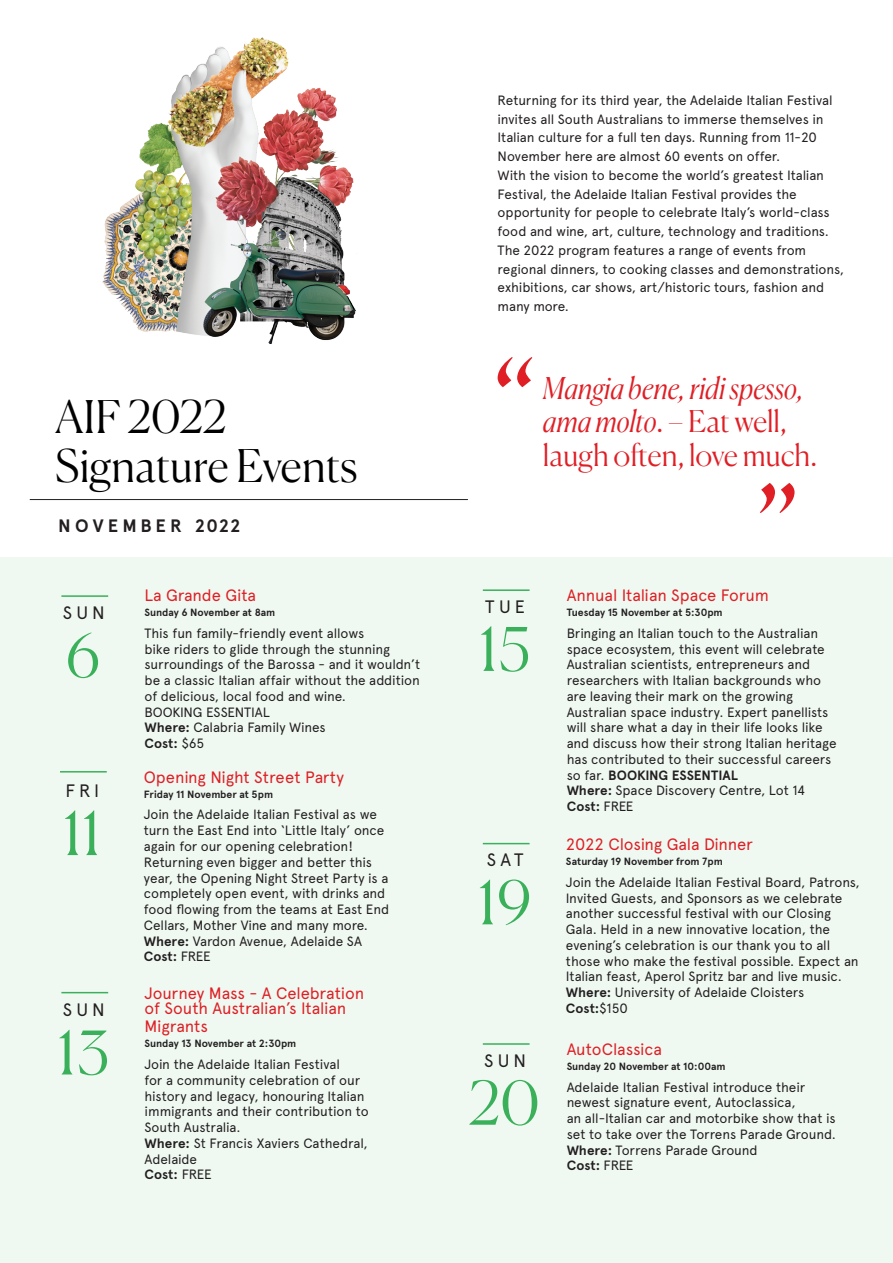
<style>
.page{position:relative;width:893px;height:1263px;background:#fff}
.page>*{position:absolute;margin:0;border:0;box-sizing:border-box;transform-origin:0 0}
.t1{font:300 60px "Canela";letter-spacing:.005em;color:#3ab05a}
.t2{font:300 45px/48.4px "Canela";color:#000}
.t3{font:italic 300 30px/33.5px "Canela";color:#df1f25}
.t4{font:18px "Apercu";letter-spacing:.22em;color:#231f20}
.t5{font:700 18px "Apercu";letter-spacing:.225em;color:#231f20}
.t6{font:16.5px/15px "Apercu";letter-spacing:-.01em;color:#df1f25}
.t7{font:13.5px/15.8px "Apercu";letter-spacing:-.01em;color:#231f20}
.t8{font:700 10.5px "Apercu";letter-spacing:-.005em;color:#231f20}
.s1{font-weight:700}
.s2{font-style:normal}
</style>
<div class="page">
<div style="left:0;top:557px;width:893px;height:706px;background:#eff9f2"></div>
<hr style="left:30px;top:499px;width:438px;height:1px;background:#231f20">
<img style="left:102px;top:37px;width:254px;height:307px">
<hr style="left:61px;top:595px;width:47px;height:2px;background:#3ab05a">
<hr style="left:483px;top:1043px;width:47px;height:2px;background:#3ab05a">
<hr style="left:483px;top:589px;width:47px;height:2px;background:#3ab05a">
<hr style="left:483px;top:843px;width:47px;height:1px;background:#3ab05a">
<hr style="left:61px;top:992px;width:47px;height:1px;background:#3ab05a">
<hr style="left:60px;top:771px;width:47px;height:1px;background:#3ab05a">
<svg style="left:498px;top:357px;width:34px;height:30px"></svg>
<svg style="left:760px;top:483px;width:34px;height:30px"></svg>
<h2 class="t2" style="left:55px;top:389px;width:304px">AIF 2022<br>Signature Events</h2>
<h3 class="t5" style="left:58px;top:515px;width:184px">NOVEMBER 2022</h3>
<h3 class="t4" style="left:63px;top:602px;width:43px">SUN</h3>
<h1 class="t1" style="left:66px;top:608px;width:36px">6</h1>
<h3 class="t4" style="left:65px;top:780px;width:35px">FRI</h3>
<h1 class="t1" style="left:62px;top:786px;width:40px">11</h1>
<h3 class="t4" style="left:63px;top:999px;width:43px">SUN</h3>
<h1 class="t1" style="left:57px;top:1005px;width:54px">13</h1>
<p class="t6" style="left:145px;top:588px;width:113px">La Grande Gita</p>
<p class="t8" style="left:145px;top:606px;width:132px">Sunday 6 November at 8am</p>
<p class="t7" style="left:145px;top:625px;width:277px">This fun family-friendly event allows<br>bike riders to glide through the stunning surroundings of the Barossa - and it wouldn’t be a classic Italian affair without the addition of delicious, local food and wine.<br>BOOKING ESSENTIAL<br><span class="s1">Where:</span> Calabria Family Wines<br><span class="s1">Cost:</span> $65</p>
<p class="t6" style="left:144px;top:769px;width:202px">Opening Night Street Party</p>
<p class="t8" style="left:144px;top:788px;width:131px">Friday 11 November at 5pm</p>
<p class="t7" style="left:144px;top:807px;width:247px">Join the Adelaide Italian Festival as we turn the East End into ‘Little Italy’ once again for our opening celebration!<br>Returning even bigger and better this year, the Opening Night Street Party is a completely open event, with drinks and food flowing from the teams at East End Cellars, Mother Vine and many more.<br><span class="s1">Where:</span> Vardon Avenue, Adelaide SA <span class="s1">Cost:</span> FREE</p>
<p class="t6" style="left:145px;top:986px;width:221px">Journey Mass - A Celebration of South Australian’s Italian</p>
<p class="t6" style="left:145px;top:1019px;width:65px">Migrants</p>
<p class="t8" style="left:145px;top:1037px;width:153px">Sunday 13 November at 2:30pm</p>
<p class="t7" style="left:145px;top:1056px;width:226px">Join the Adelaide Italian Festival<br>for a community celebration of our history and legacy, honouring Italian immigrants and their contribution to<br>South Australia.<br><span class="s1">Where:</span> St Francis Xaviers Cathedral,<br>Adelaide<br><span class="s1">Cost:</span> FREE</p>
<p class="t7" style="left:498px;top:91px;width:348px;line-height:18.8px">Returning for its third year, the Adelaide Italian Festival invites all South Australians to immerse themselves in Italian culture for a full ten days. Running from 11-20<br>November here are almost 60 events on offer.<br>With the vision to become the world’s greatest Italian Festival, the Adelaide Italian Festival provides the opportunity for people to celebrate Italy’s world-class food and wine, art, culture, technology and traditions.<br>The 2022 program features a range of events from regional dinners, to cooking classes and demonstrations, exhibitions, car shows, art/historic tours, fashion and many more.</p>
<h3 class="t3" style="left:543px;top:369px;width:276px">Mangia bene, ridi spesso, ama molto<span class="s2">. – Eat well, laugh often, love much.</span></h3>
<h3 class="t4" style="left:485px;top:596px;width:42px">TUE</h3>
<h1 class="t1" style="left:478px;top:602px;width:54px">15</h1>
<h3 class="t4" style="left:487px;top:849px;width:38px">SAT</h3>
<h1 class="t1" style="left:477px;top:855px;width:56px">19</h1>
<p class="t6" style="left:567px;top:588px;width:204px">Annual Italian Space Forum</p>
<p class="t8" style="left:567px;top:606px;width:157px">Tuesday 15 November at 5:30pm</p>
<p class="t7" style="left:567px;top:625px;width:271px">Bringing an Italian touch to the Australian space ecosystem, this event will celebrate Australian scientists, entrepreneurs and researchers with Italian backgrounds who are leaving their mark on the growing Australian space industry. Expert panellists will share what a day in their life looks like and discuss how their strong Italian heritage has contributed to their successful careers so far. <span class="s1">BOOKING ESSENTIAL<br>Where:</span> Space Discovery Centre, Lot 14<br><span class="s1">Cost:</span> FREE</p>
<p class="t6" style="left:566px;top:837px;width:189px">2022 Closing Gala Dinner</p>
<p class="t8" style="left:566px;top:855px;width:158px">Saturday 19 November from 7pm</p>
<p class="t7" style="left:566px;top:874px;width:295px">Join the Adelaide Italian Festival Board, Patrons, Invited Guests, and Sponsors as we celebrate another successful festival with our Closing Gala. Held in a new innovative location, the evening’s celebration is our thank you to all those who make the festival possible. Expect an Italian feast, Aperol Spritz bar and live music.<br><span class="s1">Where:</span> University of Adelaide Cloisters <span class="s1">Cost:</span>$150</p>
<h3 class="t4" style="left:484px;top:1049px;width:43px">SUN</h3>
<h1 class="t1" style="left:469px;top:1056px;width:72px">20</h1>
<p class="t6" style="left:567px;top:1041px;width:97px">AutoClassica</p>
<p class="t8" style="left:567px;top:1060px;width:160px">Sunday 20 November at 10:00am</p>
<p class="t7" style="left:567px;top:1079px;width:271px">Adelaide Italian Festival introduce their newest signature event, Autoclassica,<br>an all-Italian car and motorbike show that is set to take over the Torrens Parade Ground.<br><span class="s1">Where:</span> Torrens Parade Ground<br><span class="s1">Cost:</span> FREE</p>
</div>
